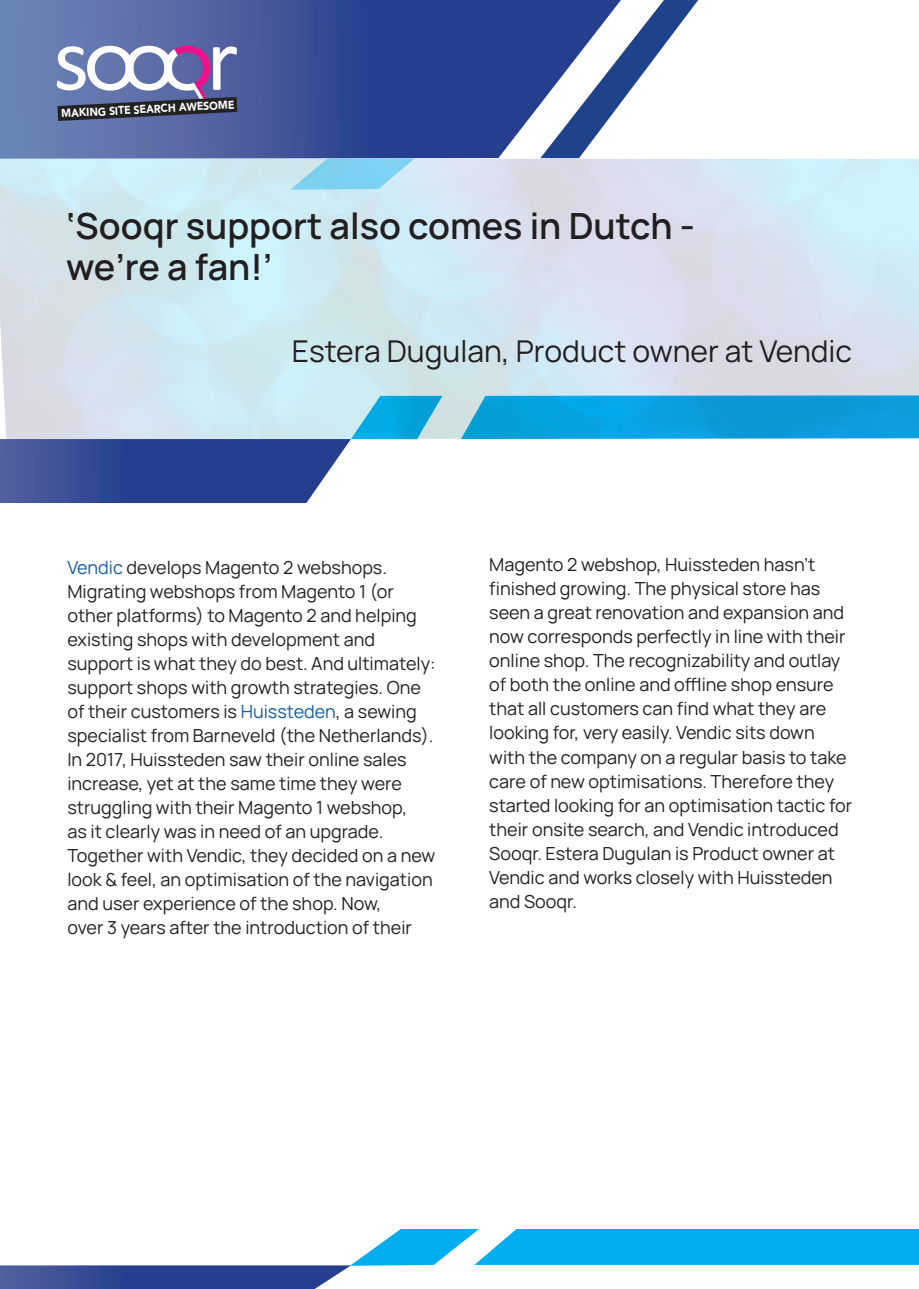
<style>
.page{position:relative;width:919px;height:1289px;background:#fff}
.page>*{position:absolute;margin:0;border:0;box-sizing:border-box;transform-origin:0 0}
.t1{font:600 36px "Manrope";color:#231f20}
.t2{font:30px "Manrope";color:#231f20}
.t3{font:18px/24px "Manrope";color:#231f20}
.t4{font:900 11.4px "Avenir";color:#fff;scale:.91 1}
.s1{color:#175d9e}
</style>
<div class="page">
<svg style="left:621px;top:0;width:77px;height:103px"></svg>
<svg style="left:0;top:0;width:621px;height:159px;background:#4c61a1"></svg>
<img style="left:0;top:159px;width:918px;height:280px">
<svg style="left:290px;top:158px;width:125px;height:32px;background:#98d7f1"></svg>
<svg style="left:0;top:1229px;width:918px;height:59px"></svg>
<svg style="left:57px;top:46px;width:180px;height:75px"></svg>
<svg style="left:0;top:396px;width:442px;height:107px"></svg>
<p class="t4" style="left:61px;top:104px;width:192px;rotate:-3deg">MAKING SITE SEARCH AWESOME</p>
<p class="t1" style="left:66px;top:204px;width:630px">‘Sooqr support also comes in Dutch -</p>
<p class="t1" style="left:66px;top:244px;width:208px">we’re a fan!’</p>
<p class="t2" style="left:292px;top:333px;width:561px">Estera Dugulan, Product owner at Vendic</p>
<p class="t3" style="left:67px;top:555px;width:369px"><span class="s1">Vendic</span> develops Magento 2 webshops.<br>Migrating webshops from Magento 1 (or other platforms) to Magento 2 and helping existing shops with development and support is what they do best. And ultimately: support shops with growth strategies. One of their customers is <span class="s1">Huissteden</span>, a sewing specialist from Barneveld (the Netherlands).<br>In 2017, Huissteden saw their online sales increase, yet at the same time they were struggling with their Magento 1 webshop,<br>as it clearly was in need of an upgrade.<br>Together with Vendic, they decided on a new look &amp; feel, an optimisation of the navigation and user experience of the shop. Now,<br>over 3 years after the introduction of their</p>
<p class="t3" style="left:489px;top:553px;width:364px">Magento 2 webshop, Huissteden hasn’t finished growing. The physical store has seen a great renovation and expansion and now corresponds perfectly in line with their online shop. The recognizability and outlay of both the online and offline shop ensure that all customers can find what they are looking for, very easily. Vendic sits down with the company on a regular basis to take care of new optimisations. Therefore they started looking for an optimisation tactic for their onsite search, and Vendic introduced Sooqr. Estera Dugulan is Product owner at Vendic and works closely with Huissteden and Sooqr.</p>
</div>
